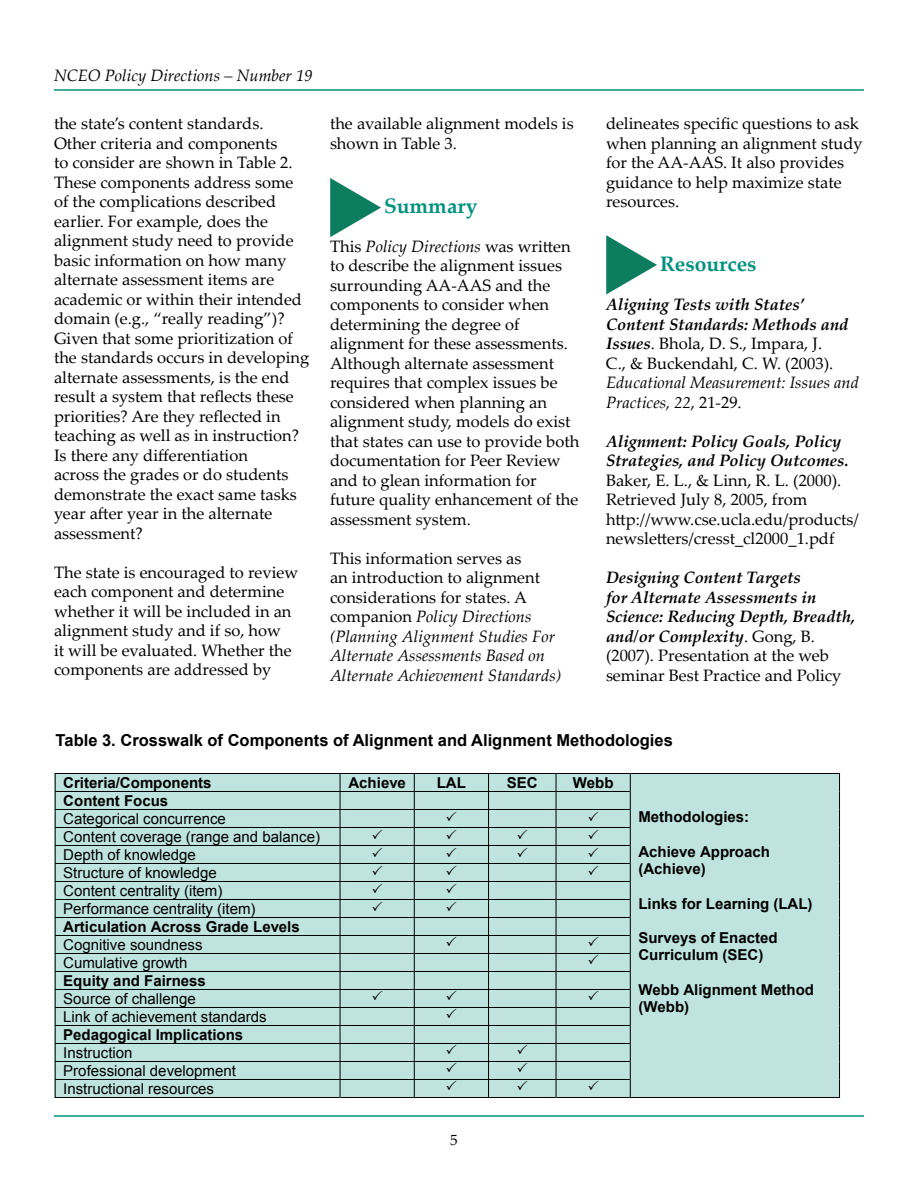
<style>
.page{position:relative;width:918px;height:1188px;background:#fff}
.page>*{position:absolute;margin:0;border:0;box-sizing:border-box;transform-origin:0 0}
.t1{font:700 21px "Palatino Linotype";color:#00937e}
.t2{font:16.5px/19.5px "Palatino Linotype";color:#000}
.t3{font:italic 700 16.5px/19.5px "Palatino Linotype";color:#000}
.t4{font:italic 16.5px/19.5px "Palatino Linotype";color:#000}
.t5{font:700 16.5px "Arial";color:#000}
.t6{font:15px "Arial";color:#000}
.t7{font:700 15px/17.2px "Arial";color:#000}
.s1{font-style:italic}
.s2{font-style:normal}
.s3{font-weight:400;font-style:normal}
</style>
<div class="page">
<hr style="left:54px;top:89px;width:810px;height:2px;background:#00937e">
<hr style="left:54px;top:1115px;width:810px;height:2px;background:#00937e">
<div style="left:55px;top:774px;width:784px;height:323px;background:#bfe4df"></div>
<hr style="left:55px;top:773px;width:501px;height:1px;background:#000">
<hr style="left:556px;top:773px;width:74px;height:1px;background:#000">
<hr style="left:631px;top:773px;width:208px;height:1px;background:#000">
<hr style="left:55px;top:791px;width:501px;height:1px;background:#000">
<hr style="left:556px;top:791px;width:74px;height:1px;background:#000">
<hr style="left:55px;top:809px;width:501px;height:1px;background:#000">
<hr style="left:556px;top:809px;width:74px;height:1px;background:#000">
<hr style="left:55px;top:827px;width:501px;height:1px;background:#000">
<hr style="left:556px;top:827px;width:74px;height:1px;background:#000">
<hr style="left:55px;top:845px;width:501px;height:1px;background:#000">
<hr style="left:556px;top:845px;width:74px;height:1px;background:#000">
<hr style="left:55px;top:863px;width:501px;height:1px;background:#000">
<hr style="left:556px;top:863px;width:74px;height:1px;background:#000">
<hr style="left:55px;top:881px;width:501px;height:1px;background:#000">
<hr style="left:556px;top:881px;width:74px;height:1px;background:#000">
<hr style="left:55px;top:899px;width:501px;height:1px;background:#000">
<hr style="left:556px;top:899px;width:74px;height:1px;background:#000">
<hr style="left:55px;top:917px;width:501px;height:1px;background:#000">
<hr style="left:556px;top:917px;width:74px;height:1px;background:#000">
<hr style="left:55px;top:935px;width:501px;height:1px;background:#000">
<hr style="left:556px;top:935px;width:74px;height:1px;background:#000">
<hr style="left:55px;top:953px;width:501px;height:1px;background:#000">
<hr style="left:556px;top:953px;width:74px;height:1px;background:#000">
<hr style="left:55px;top:971px;width:501px;height:1px;background:#000">
<hr style="left:556px;top:971px;width:74px;height:1px;background:#000">
<hr style="left:55px;top:989px;width:501px;height:1px;background:#000">
<hr style="left:556px;top:989px;width:74px;height:1px;background:#000">
<hr style="left:55px;top:1007px;width:501px;height:1px;background:#000">
<hr style="left:556px;top:1007px;width:74px;height:1px;background:#000">
<hr style="left:55px;top:1025px;width:501px;height:1px;background:#000">
<hr style="left:556px;top:1025px;width:74px;height:1px;background:#000">
<hr style="left:55px;top:1043px;width:501px;height:1px;background:#000">
<hr style="left:556px;top:1043px;width:74px;height:1px;background:#000">
<hr style="left:55px;top:1061px;width:501px;height:1px;background:#000">
<hr style="left:556px;top:1061px;width:74px;height:1px;background:#000">
<hr style="left:55px;top:1079px;width:501px;height:1px;background:#000">
<hr style="left:556px;top:1079px;width:74px;height:1px;background:#000">
<svg style="left:55px;top:774px;width:1px;height:323px"></svg>
<hr style="left:55px;top:1097px;width:285px;height:1px;background:#000">
<svg style="left:340px;top:774px;width:1px;height:323px"></svg>
<hr style="left:340px;top:1097px;width:74px;height:1px;background:#000">
<svg style="left:414px;top:774px;width:1px;height:324px"></svg>
<hr style="left:415px;top:1097px;width:73px;height:1px;background:#000">
<svg style="left:488px;top:774px;width:1px;height:324px"></svg>
<hr style="left:489px;top:1097px;width:67px;height:1px;background:#000">
<svg style="left:556px;top:774px;width:1px;height:323px"></svg>
<hr style="left:556px;top:1097px;width:74px;height:1px;background:#000">
<svg style="left:630px;top:773px;width:1px;height:325px"></svg>
<hr style="left:631px;top:1097px;width:208px;height:1px;background:#000">
<svg style="left:839px;top:773px;width:1px;height:325px"></svg>
<p class="t4" style="left:54px;top:65px;width:260px">NCEO Policy Directions – Number 19</p>
<p class="t2" style="left:54px;top:113px;width:257px">the state’s content standards.<br>Other criteria and components<br>to consider are shown in Table 2.<br>These components address some of the complications described earlier. For example, does the alignment study need to provide basic information on how many alternate assessment items are academic or within their intended domain (e.g., “really reading”)?<br>Given that some prioritization of the standards occurs in developing alternate assessments, is the end result a system that reflects these priorities? Are they reflected in teaching as well as in instruction?<br>Is there any differentiation<br>across the grades or do students demonstrate the exact same tasks year after year in the alternate assessment?</p>
<p class="t2" style="left:54px;top:562px;width:246px">The state is encouraged to review each component and determine whether it will be included in an alignment study and if so, how<br>it will be evaluated. Whether the components are addressed by</p>
<p class="t2" style="left:330px;top:113px;width:245px">the available alignment models is shown in Table 3.</p>
<p class="t1" style="left:384px;top:191px;width:95px">Summary</p>
<p class="t2" style="left:330px;top:236px;width:251px">This <span class="s1">Policy Directions</span> was written to describe the alignment issues surrounding AA-AAS and the components to consider when determining the degree of alignment for these assessments.<br>Although alternate assessment requires that complex issues be considered when planning an alignment study, models do exist that states can use to provide both documentation for Peer Review and to glean information for future quality enhancement of the assessment system.</p>
<p class="t4" style="left:330px;top:548px;width:233px"><span class="s2">This information serves as<br>an introduction to alignment considerations for states. A companion</span> Policy Directions (Planning Alignment Studies For<br>Alternate Assessments Based on<br>Alternate Achievement Standards)</p>
<p class="t2" style="left:606px;top:113px;width:258px">delineates specific questions to ask when planning an alignment study for the AA-AAS. It also provides guidance to help maximize state resources.</p>
<p class="t1" style="left:660px;top:249px;width:98px">Resources</p>
<p class="t3" style="left:606px;top:294px;width:244px">Aligning Tests with States’<br>Content Standards: Methods and<br>Issues<span class="s3">. Bhola, D. S., Impara, J.<br>C., &amp; Buckendahl, C. W. (2003).</span></p>
<p class="t4" style="left:606px;top:372px;width:254px">Educational Measurement: Issues and<br>Practices, 22<span class="s2">, 21 -29.</span></p>
<p class="t3" style="left:606px;top:431px;width:244px">Alignment: Policy Goals, Policy<br>Strategies, and Policy Outcomes.</p>
<p class="t2" style="left:606px;top:470px;width:254px">Baker, E. L., &amp; Linn, R. L. (2000).<br>Retrieved July 8, 2005, from http://www.cse.ucla.edu/products/ newsletters/cresst_cl2000_1.pdf</p>
<p class="t3" style="left:606px;top:567px;width:251px">Designing Content Targets<br>for Alternate Assessments in<br>Science: Reducing Depth, Breadth, and/or Complexity<span class="s3">. Gong, B. (2007). Presentation at the web seminar Best Practice and Policy</span></p>
<p class="t5" style="left:56px;top:729px;width:619px">Table 3. Crosswalk of Components of Alignment and Alignment Methodologies</p>
<p class="t6" style="left:63px;top:737px;width:524px">Table 3 Crosswalk of Components of Alignment and Alignment Methodologies.</p>
<p class="t7" style="left:63px;top:775px;width:150px">Criteria/Components</p>
<p class="t7" style="left:348px;top:775px;width:59px">Achieve</p>
<p class="t7" style="left:437px;top:775px;width:31px">LAL</p>
<p class="t7" style="left:507px;top:775px;width:32px">SEC</p>
<p class="t7" style="left:573px;top:775px;width:42px">Webb</p>
<p class="t7" style="left:63px;top:793px;width:107px">Content Focus</p>
<p class="t6" style="left:63px;top:809px;width:164px">Categorical concurrence</p>
<p class="t6" style="left:63px;top:827px;width:258px">Content coverage (range and balance)</p>
<p class="t6" style="left:63px;top:845px;width:134px">Depth of knowledge</p>
<p class="t6" style="left:63px;top:863px;width:155px">Structure of knowledge</p>
<p class="t6" style="left:63px;top:881px;width:161px">Content centrality (item)</p>
<p class="t6" style="left:63px;top:899px;width:194px">Performance centrality (item)</p>
<p class="t7" style="left:63px;top:919px;width:238px">Articulation Across Grade Levels</p>
<p class="t6" style="left:63px;top:935px;width:141px">Cognitive soundness</p>
<p class="t6" style="left:63px;top:953px;width:126px">Cumulative growth</p>
<p class="t7" style="left:63px;top:972px;width:144px">Equity and Fairness</p>
<p class="t6" style="left:63px;top:989px;width:134px">Source of challenge</p>
<p class="t6" style="left:63px;top:1007px;width:205px">Link of achievement standards</p>
<p class="t7" style="left:63px;top:1026px;width:182px">Pedagogical Implications</p>
<p class="t6" style="left:63px;top:1043px;width:71px">Instruction</p>
<p class="t6" style="left:63px;top:1061px;width:174px">Professional development</p>
<p class="t6" style="left:63px;top:1079px;width:152px">Instructional resources</p>
<p class="t7" style="left:638px;top:809px;width:112px">Methodologies:</p>
<p class="t7" style="left:638px;top:843px;width:133px">Achieve Approach (Achieve)</p>
<p class="t7" style="left:638px;top:895px;width:176px">Links for Learning (LAL)</p>
<p class="t7" style="left:638px;top:930px;width:141px">Surveys of Enacted<br>Curriculum (SEC)</p>
<p class="t7" style="left:638px;top:981px;width:177px">Webb Alignment Method (Webb)</p>
</div>
